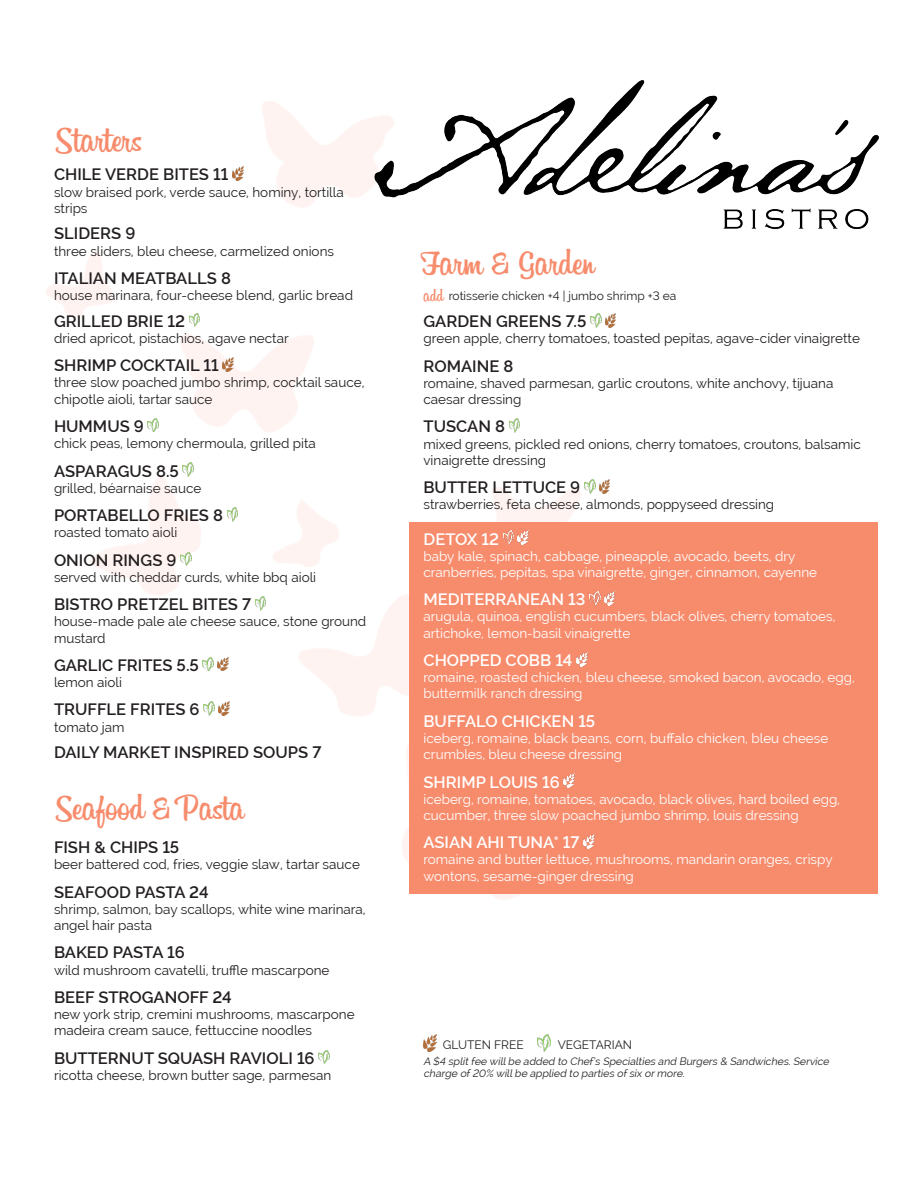
<style>
.page{position:relative;width:918px;height:1188px;background:#fff}
.page>*{position:absolute;margin:0;border:0;box-sizing:border-box;transform-origin:0 0}
.t1{font:37.5px "Billabong";color:#f78c6d}
.t2{font:18px "Billabong";color:#f78c6d}
.t3{font:600 16.5px "Raleway";color:#231f20}
.t4{font:600 16.5px "Raleway";color:#fff}
.t5{font:13.5px/16.2px "Raleway";color:#231f20}
.t6{font:13.5px/16.2px "Raleway";color:#fff}
.t7{font:12px "Raleway";color:#231f20}
.t8{font:italic 10.5px/12.6px "Raleway";color:#231f20}
</style>
<div class="page">
<img style="left:46px;top:101px;width:570px;height:798px">
<div style="left:409px;top:522px;width:469px;height:372px;background:#f78c6d"></div>
<img style="left:365px;top:80px;width:514px;height:154px">
<img style="left:424px;top:1035px;width:13px;height:17px">
<img style="left:537px;top:1035px;width:14px;height:17px">
<svg style="left:232px;top:167px;width:11px;height:13px"></svg>
<img style="left:189px;top:313px;width:11px;height:14px">
<svg style="left:223px;top:358px;width:11px;height:13px"></svg>
<img style="left:148px;top:418px;width:11px;height:14px">
<img style="left:183px;top:463px;width:11px;height:14px">
<svg style="left:227px;top:508px;width:11px;height:13px"></svg>
<img style="left:181px;top:552px;width:10px;height:14px">
<svg style="left:255px;top:597px;width:11px;height:13px"></svg>
<img style="left:203px;top:657px;width:11px;height:14px">
<img style="left:218px;top:657px;width:10px;height:14px">
<svg style="left:204px;top:702px;width:25px;height:13px"></svg>
<svg style="left:590px;top:314px;width:26px;height:13px"></svg>
<svg style="left:509px;top:419px;width:11px;height:13px"></svg>
<svg style="left:584px;top:480px;width:26px;height:13px"></svg>
<img style="left:503px;top:531px;width:11px;height:14px">
<img style="left:518px;top:531px;width:11px;height:14px">
<svg style="left:589px;top:592px;width:26px;height:13px"></svg>
<img style="left:576px;top:652px;width:11px;height:14px">
<img style="left:564px;top:774px;width:11px;height:14px">
<svg style="left:584px;top:835px;width:10px;height:13px"></svg>
<img style="left:319px;top:1050px;width:10px;height:14px">
<p class="t1" style="left:54px;top:116px;width:89px">Starters</p>
<p class="t3" style="left:54px;top:165px;width:176px">CHILE VERDE BITES 11</p>
<p class="t5" style="left:54px;top:184px;width:291px">slow braised pork, verde sauce, hominy, tortilla strips</p>
<p class="t3" style="left:54px;top:224px;width:83px">SLIDERS 9</p>
<p class="t5" style="left:54px;top:243px;width:282px">three sliders, bleu cheese, carmelized onions</p>
<p class="t3" style="left:54px;top:269px;width:178px">ITALIAN MEATBALLS 8</p>
<p class="t5" style="left:54px;top:287px;width:301px">house marinara, four-cheese blend, garlic bread</p>
<p class="t3" style="left:54px;top:311px;width:132px">GRILLED BRIE 12</p>
<p class="t5" style="left:54px;top:330px;width:236px">dried apricot, pistachios, agave nectar</p>
<p class="t3" style="left:54px;top:356px;width:166px">SHRIMP COCKTAIL 11</p>
<p class="t5" style="left:54px;top:375px;width:312px">three slow poached jumbo shrimp, cocktail sauce, chipotle aioli, tartar sauce</p>
<p class="t3" style="left:54px;top:417px;width:91px">HUMMUS 9</p>
<p class="t5" style="left:54px;top:435px;width:263px">chick peas, lemony chermoula, grilled pita</p>
<p class="t3" style="left:54px;top:461px;width:126px">ASPARAGUS 8.5</p>
<p class="t5" style="left:54px;top:480px;width:149px">grilled, béarnaise sauce</p>
<p class="t3" style="left:54px;top:506px;width:170px">PORTABELLO FRIES 8</p>
<p class="t5" style="left:54px;top:524px;width:125px">roasted tomato aioli</p>
<p class="t3" style="left:54px;top:550px;width:124px">ONION RINGS 9</p>
<p class="t5" style="left:54px;top:569px;width:264px">served with cheddar curds, white bbq aioli</p>
<p class="t3" style="left:54px;top:595px;width:199px">BISTRO PRETZEL BITES 7</p>
<p class="t5" style="left:54px;top:613px;width:314px">house-made pale ale cheese sauce, stone ground mustard</p>
<p class="t3" style="left:54px;top:656px;width:146px">GARLIC FRITES 5.5</p>
<p class="t5" style="left:54px;top:674px;width:69px">lemon aioli</p>
<p class="t3" style="left:54px;top:700px;width:147px">TRUFFLE FRITES 6</p>
<p class="t5" style="left:54px;top:719px;width:72px">tomato jam</p>
<p class="t3" style="left:54px;top:743px;width:269px">DAILY MARKET INSPIRED SOUPS 7</p>
<p class="t1" style="left:54px;top:784px;width:191px">Seafood &amp; Pasta</p>
<p class="t3" style="left:54px;top:838px;width:127px">FISH &amp; CHIPS 15</p>
<p class="t5" style="left:54px;top:857px;width:307px">beer battered cod, fries, veggie slaw, tartar sauce</p>
<p class="t3" style="left:54px;top:882px;width:156px">SEAFOOD PASTA 24</p>
<p class="t5" style="left:54px;top:901px;width:313px">shrimp, salmon, bay scallops, white wine marinara, angel hair pasta</p>
<p class="t3" style="left:54px;top:943px;width:132px">BAKED PASTA 16</p>
<p class="t5" style="left:54px;top:962px;width:277px">wild mushroom cavatelli, truffle mascarpone</p>
<p class="t3" style="left:54px;top:988px;width:179px">BEEF STROGANOFF 24</p>
<p class="t5" style="left:54px;top:1006px;width:302px">new york strip, cremini mushrooms, mascarpone madeira cream sauce, fettuccine noodles</p>
<p class="t3" style="left:54px;top:1048px;width:262px">BUTTERNUT SQUASH RAVIOLI 16</p>
<p class="t5" style="left:54px;top:1067px;width:279px">ricotta cheese, brown butter sage, parmesan</p>
<p class="t1" style="left:423px;top:239px;width:173px">Farm &amp; Garden</p>
<p class="t2" style="left:424px;top:284px;width:22px">add</p>
<p class="t7" style="left:449px;top:289px;width:229px">rotisserie chicken +4 | jumbo shrimp +3 ea</p>
<p class="t3" style="left:424px;top:312px;width:164px">GARDEN GREENS 7.5</p>
<p class="t5" style="left:424px;top:330px;width:438px">green apple, cherry tomatoes, toasted pepitas, agave-cider vinaigrette</p>
<p class="t3" style="left:424px;top:356px;width:91px">ROMAINE 8</p>
<p class="t5" style="left:424px;top:375px;width:411px">romaine, shaved parmesan, garlic croutons, white anchovy, tijuana caesar dressing</p>
<p class="t3" style="left:424px;top:417px;width:83px">TUSCAN 8</p>
<p class="t5" style="left:424px;top:436px;width:439px">mixed greens, pickled red onions, cherry tomatoes, croutons, balsamic vinaigrette dressing</p>
<p class="t3" style="left:424px;top:478px;width:158px">BUTTER LETTUCE 9</p>
<p class="t5" style="left:424px;top:497px;width:352px">strawberries, feta cheese, almonds, poppyseed dressing</p>
<p class="t4" style="left:424px;top:529px;width:77px">DETOX 12</p>
<p class="t6" style="left:424px;top:548px;width:395px">baby kale, spinach, cabbage, pineapple, avocado, beets, dry cranberries, pepitas, spa vinaigrette, ginger, cinnamon, cayenne</p>
<p class="t4" style="left:424px;top:590px;width:163px">MEDITERRANEAN 13</p>
<p class="t6" style="left:424px;top:609px;width:414px">arugula, quinoa, english cucumbers, black olives, cherry tomatoes, artichoke, lemon-basil vinaigrette</p>
<p class="t4" style="left:424px;top:651px;width:150px">CHOPPED COBB 14</p>
<p class="t6" style="left:424px;top:669px;width:433px">romaine, roasted chicken, bleu cheese, smoked bacon, avocado, egg, buttermilk ranch dressing</p>
<p class="t4" style="left:424px;top:711px;width:173px">BUFFALO CHICKEN 15</p>
<p class="t6" style="left:424px;top:730px;width:406px">iceberg, romaine, black beans, corn, buffalo chicken, bleu cheese crumbles, bleu cheese dressing</p>
<p class="t4" style="left:424px;top:772px;width:138px">SHRIMP LOUIS 16</p>
<p class="t6" style="left:424px;top:791px;width:418px">iceberg, romaine, tomatoes, avocado, black olives, hard boiled egg, cucumber, three slow poached jumbo shrimp, louis dressing</p>
<p class="t4" style="left:424px;top:833px;width:158px">ASIAN AHI TUNA* 17</p>
<p class="t6" style="left:424px;top:852px;width:411px">romaine and butter lettuce, mushrooms, mandarin oranges, crispy wontons, sesame-ginger dressing</p>
<p class="t7" style="left:443px;top:1038px;width:83px">GLUTEN FREE</p>
<p class="t7" style="left:558px;top:1038px;width:76px">VEGETARIAN</p>
<p class="t8" style="left:424px;top:1055px;width:409px">A $4 splitfee willbe added to Chef’s Specialties and Burgers &amp; Sandwiches.Service charge of20% willbe applied to parties ofsix ormore.</p>
</div>
